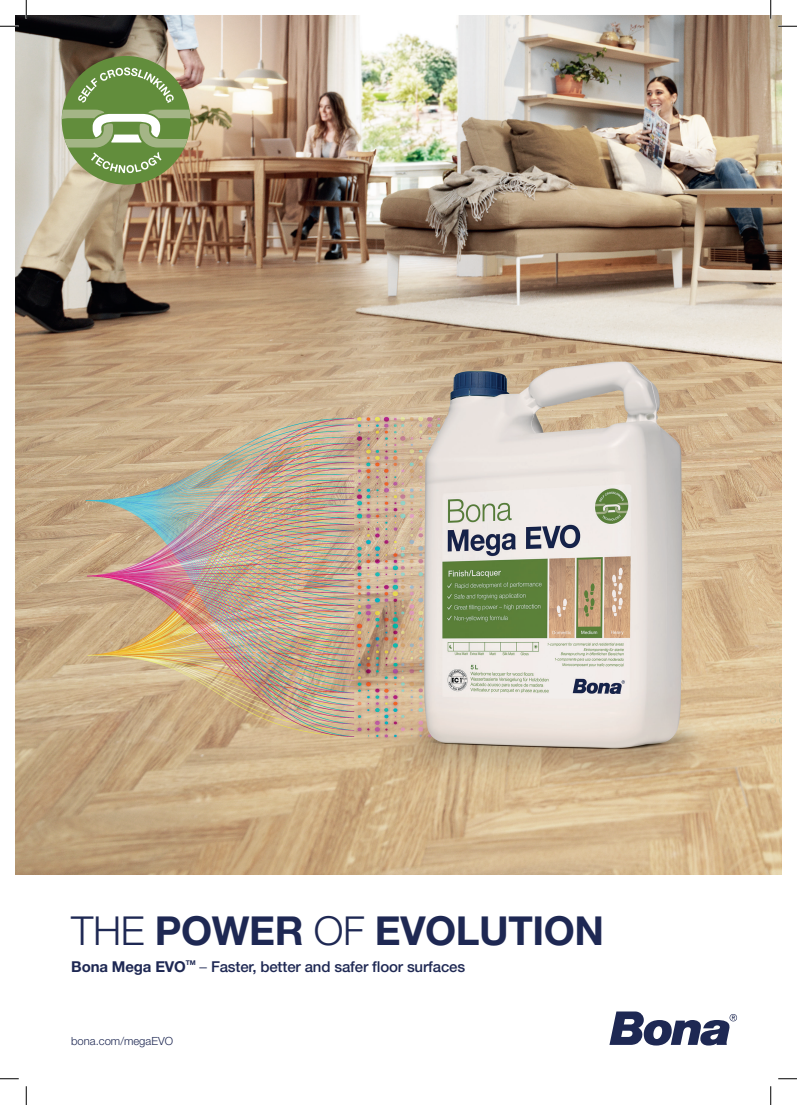
<style>
.page{position:relative;width:797px;height:1105px;background:#fff}
.page>*{position:absolute;margin:0;border:0;box-sizing:border-box;transform-origin:0 0}
.t1{font:700 40px "Helvetica Neue LT Pro";letter-spacing:-.01em;color:#1e2853}
.t2{font:500 15px "Helvetica Neue LT Pro";letter-spacing:-.01em;color:#1e2853}
.t3{font:700 15px "Helvetica Neue LT Pro";letter-spacing:-.01em;color:#1e2853}
.t4{font:300 11.25px "Helvetica Neue LT Pro";color:#1e2853}
.t5{font:700 6.5px "Helvetica Neue LT Pro";color:#1e2853}
.s1{font-weight:300}
</style>
<div class="page">
<svg style="left:609px;top:1011px;width:128px;height:34px"></svg>
<img style="left:16px;top:16px;width:765px;height:858px">
<div style="left:62px;top:56px;width:128px;height:129px;background:#628d3c;border-radius:50%"></div>
<svg style="left:78px;top:67px;width:96px;height:36px"></svg>
<svg style="left:62px;top:110px;width:128px;height:63px"></svg>
<svg style="left:0;top:25px;width:19px;height:2px"></svg>
<svg style="left:778px;top:25px;width:19px;height:2px"></svg>
<svg style="left:0;top:1078px;width:19px;height:1px"></svg>
<svg style="left:778px;top:1078px;width:19px;height:1px"></svg>
<svg style="left:25px;top:0;width:2px;height:19px"></svg>
<svg style="left:25px;top:1086px;width:2px;height:19px"></svg>
<svg style="left:770px;top:0;width:1px;height:19px"></svg>
<svg style="left:770px;top:1086px;width:1px;height:19px"></svg>
<p class="t1" style="left:71px;top:905px;width:534px"><span class="s1">THE</span> POWER <span class="s1">OF</span> EVOLUTION</p>
<p class="t3" style="left:71px;top:957px;width:116px">Bona Mega EVO</p>
<p class="t5" style="left:186px;top:958px;width:11px">TM</p>
<p class="t2" style="left:200px;top:958px;width:267px"><span class="s1">–</span> Faster, better and safer floor surfaces</p>
<p class="t4" style="left:71px;top:1034px;width:103px">bona.com/megaEVO</p>
</div>
